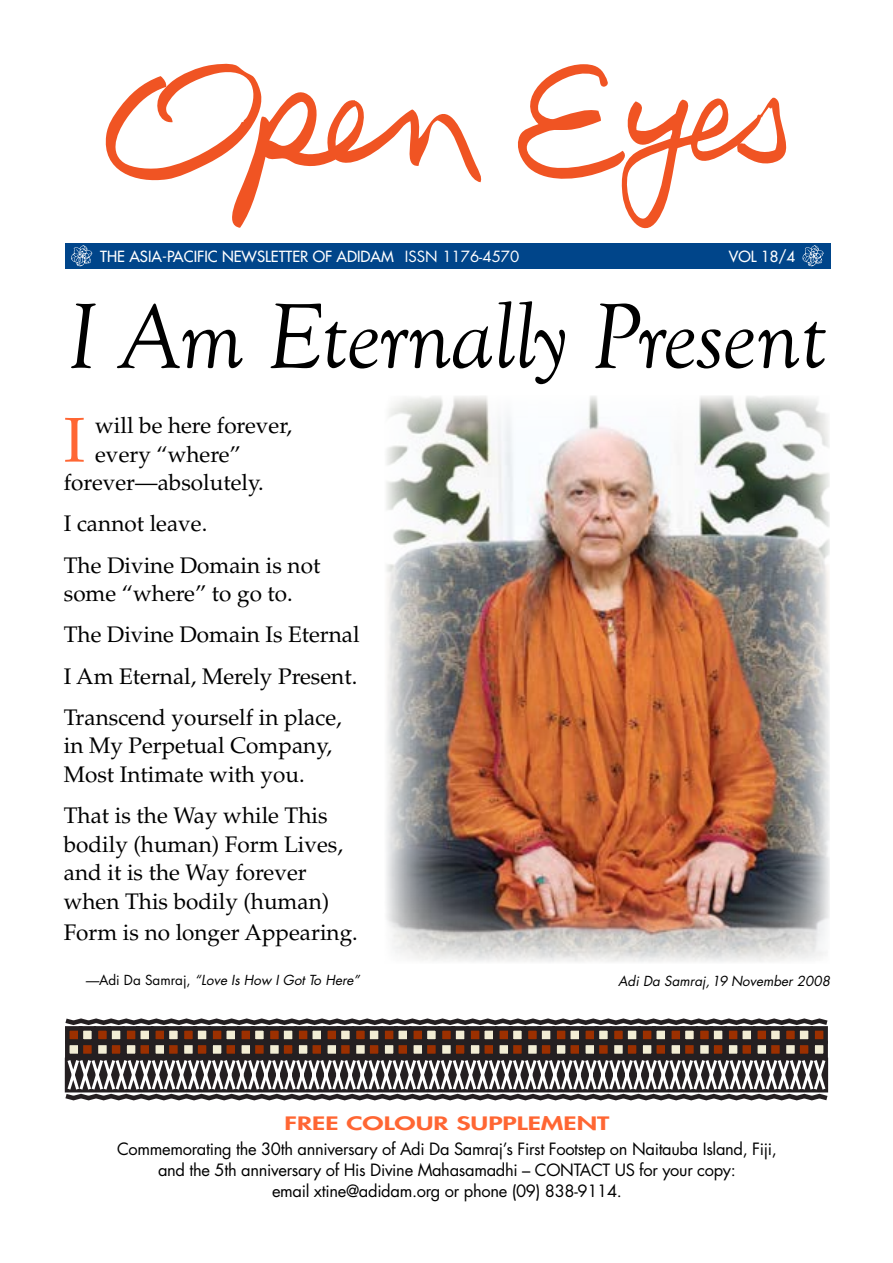
<style>
.page{position:relative;width:893px;height:1263px;background:#fff}
.page>*{position:absolute;margin:0;border:0;box-sizing:border-box;transform-origin:0 0}
.t1{font:italic 96px "Goudy Old Style T";letter-spacing:-.01em;color:#000}
.t2{font:63.15px "Palatino";color:#f63}
.t3{font:22.5px/41.2px "Palatino";color:#000}
.t4{font:800 18px "Futura";color:#f63;scale:1.5 1}
.t5{font:16.5px/21px "Futura";letter-spacing:-.02em;color:#000;text-align:center}
.t6{font:15px "Futura";color:#fff}
.t7{font:italic 13.5px "Futura";color:#000}
.s1{font-style:inherit}
.s2{font-style:normal}
</style>
<div class="page">
<svg style="left:64px;top:1018px;width:765px;height:83px"></svg>
<img style="left:386px;top:396px;width:443px;height:566px">
<div style="left:65px;top:243px;width:765px;height:26px;background:#00458a"></div>
<svg style="left:71px;top:245px;width:21px;height:22px"></svg>
<svg style="left:803px;top:245px;width:21px;height:22px"></svg>
<svg style="left:106px;top:64px;width:376px;height:164px"></svg>
<svg style="left:517px;top:64px;width:269px;height:164px"></svg>
<p class="t6" style="left:100px;top:247px;width:421px">THE ASIA-PACIFIC NEWSLETTER OF ADIDAM <span class="s1">ISSN 1176-4570</span></p>
<p class="t6" style="left:729px;top:247px;width:68px">VOL 18/4</p>
<h1 class="t1" style="left:67px;top:284px;width:761px">I Am Eternally Present</h1>
<h2 class="t2" style="left:64px;top:403px;width:23px">I</h2>
<p class="t3" style="left:95px;top:405px;width:199px">will be here forever,</p>
<p class="t3" style="left:95px;top:434px;width:147px">every “where”</p>
<p class="t3" style="left:64px;top:462px;width:201px">forever—absolutely.</p>
<p class="t3" style="left:64px;top:503px;width:258px">I cannot leave.<br>The Divine Domain is not</p>
<p class="t3" style="left:64px;top:573px;width:297px">some “where” to go to.<br>The Divine Domain Is Eternal<br>I Am Eternal, Merely Present.<br>Transcend yourself in place,</p>
<p class="t3" style="left:64px;top:732px;width:270px;line-height:28.5px">in My Perpetual Company,<br>Most Intimate with you.</p>
<p class="t3" style="left:64px;top:802px;width:281px;line-height:28.5px">That is the Way while This bodily (human) Form Lives, and it is the Way forever when This bodily (human)</p>
<p class="t3" style="left:64px;top:912px;width:296px">Form is no longer Appearing.</p>
<p class="t7" style="left:86px;top:970px;width:276px">—<span class="s2">Adi Da Samraj,</span> “Love Is How I Got To Here”</p>
<p class="t7" style="left:618px;top:971px;width:214px">Adi Da Samraj, 19 November 2008</p>
<p class="t4" style="left:285px;top:1111px;width:218px">FREE COLOUR SUPPLEMENT</p>
<p class="t5" style="left:117px;top:1139px;width:661px">Commemorating the 30th anniversary of Adi Da Samraj’s First Footstep on Naitauba Island, Fiji, and the 5th anniversary of His Divine Mahasamadhi – CONTACT US for your copy:<br>email xtine@adidam.org or phone (09) 838-9114.</p>
</div>
